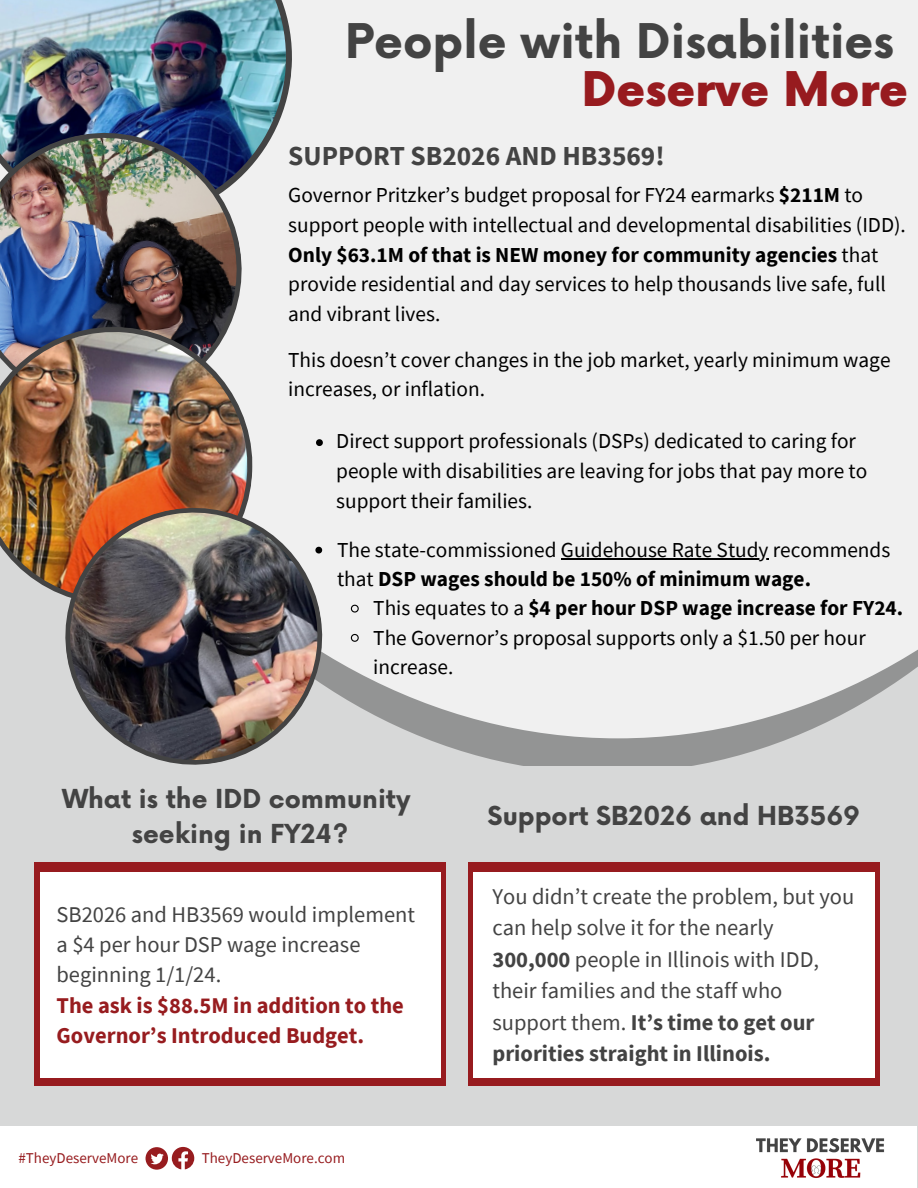
<style>
.page{position:relative;width:918px;height:1188px;background:#d7d8d8}
.page>*{position:absolute;margin:0;border:0;box-sizing:border-box;transform-origin:0 0}
.t1{font:700 46.5px "Now";color:#434343}
.t2{font:900 46.5px "Now";color:#971b1f}
.t3{font:700 27.45px "Source Sans Pro";color:#434343}
.t4{font:700 25.5px/34.8px "Now";color:#434343;text-align:center}
.t5{font:22.5px/31.5px "Source Sans Pro";color:#434343}
.t6{font:700 22.5px/30.3px "Source Sans Pro";color:#971c1f}
.t7{font:21.3px/29.7px "Source Sans Pro";color:#000}
.t8{font:15px "Source Sans Pro";color:#971c1f}
.s1{font-weight:700}
</style>
<div class="page">
<svg style="left:425px;top:738px;width:365px;height:28px;fill:#939494"></svg>
<div style="left:0;top:0;width:918px;height:738px;background:#f0f0f0"></div>
<img style="left:0;top:0;width:292px;height:165px">
<div style="left:0;top:1126px;width:917px;height:62px;background:#fff"></div>
<img style="left:756px;top:1138px;width:129px;height:40px">
<svg style="left:146px;top:1147px;width:48px;height:23px"></svg>
<img style="left:0;top:123px;width:252px;height:197px">
<img style="left:0;top:320px;width:253px;height:291px">
<img style="left:56px;top:498px;width:276px;height:267px">
<div style="left:34px;top:862px;width:412px;height:224px;background:#971b1f"></div>
<div style="left:40px;top:872px;width:400px;height:206px;background:#fff"></div>
<svg style="left:316px;top:439px;width:7px;height:7px"></svg>
<svg style="left:315px;top:547px;width:7px;height:7px"></svg>
<hr style="left:561px;top:558px;width:208px;height:1px;background:#000">
<svg style="left:350px;top:604px;width:9px;height:9px"></svg>
<svg style="left:350px;top:633px;width:9px;height:9px"></svg>
<div style="left:468px;top:862px;width:411px;height:224px;background:#971b1f"></div>
<div style="left:474px;top:872px;width:400px;height:206px;background:#fff"></div>
<h1 class="t1" style="left:345px;top:17px;width:550px">People with Disabilities</h1>
<h1 class="t2" style="left:582px;top:64px;width:327px">Deserve More</h1>
<p class="t3" style="left:288px;top:138px;width:378px">SUPPORT SB2026 AND HB3569!</p>
<p class="t7" style="left:288px;top:180px;width:619px">Governor Pritzker’s budget proposal for FY24 earmarks <span class="s1">$211M</span> to support people with intellectual and developmental disabilities (IDD).<br><span class="s1">Only $63.1M of that is NEW money for community agencies</span> that provide residential and day services to help thousands live safe, full and vibrant lives.</p>
<p class="t7" style="left:288px;top:344px;width:604px">This doesn’t cover changes in the job market, yearly minimum wage increases, or inflation.</p>
<p class="t7" style="left:336px;top:426px;width:533px">Direct support professionals (DSPs) dedicated to caring for people with disabilities are leaving for jobs that pay more to support their families.</p>
<p class="t7" style="left:337px;top:535px;width:555px;line-height:29.2px">The state-commissioned Guidehouse Rate Study recommends that <span class="s1">DSP wages should be 150% of minimum wage.</span></p>
<p class="t7" style="left:373px;top:593px;width:532px;line-height:29.2px">This equates to a <span class="s1">$4 per hour DSP wage increase for FY24.<br></span>The Governor’s proposal supports only a $1.50 per hour increase.</p>
<p class="t4" style="left:62px;top:783px;width:350px">What is the IDD community seeking in FY24?</p>
<p class="t5" style="left:57px;top:898px;width:360px;line-height:30.3px">SB2026 and HB3569 would implement a $4 per hour DSP wage increase beginning 1/1/24.</p>
<p class="t6" style="left:57px;top:990px;width:349px">The ask is $88.5M in addition to the<br>Governor’s Introduced Budget.</p>
<p class="t8" style="left:18px;top:1148px;width:121px">#TheyDeserveMore</p>
<p class="t8" style="left:202px;top:1148px;width:145px">TheyDeserveMore.com</p>
<p class="t4" style="left:488px;top:800px;width:374px">Support SB2026 and HB3569</p>
<p class="t5" style="left:492px;top:880px;width:363px">You didn’t create the problem, but you can help solve it for the nearly <span class="s1">300,000</span> people in Illinois with IDD, their families and the staff who support them. <span class="s1">It’s time to get our priorities straight in Illinois.</span></p>
</div>
